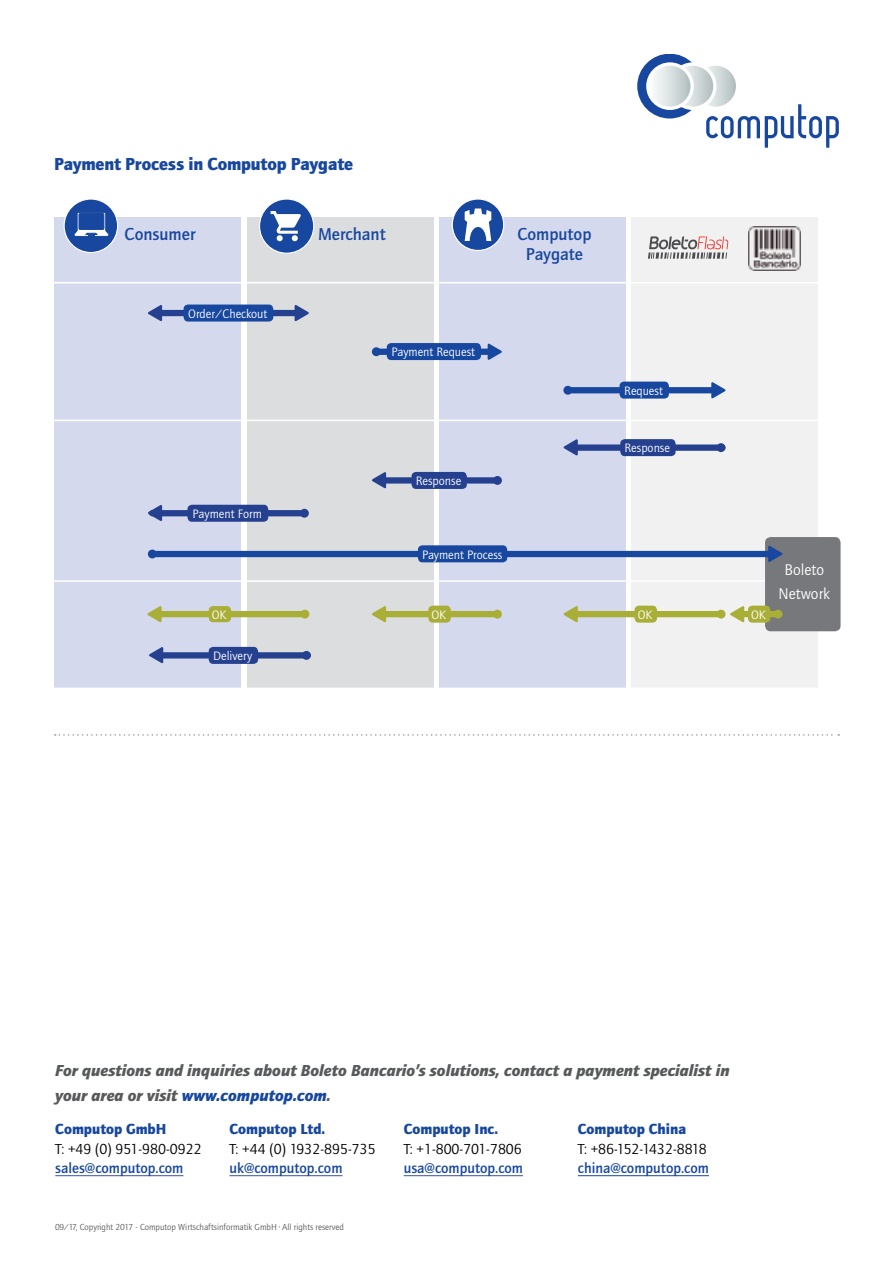
<style>
.page{position:relative;width:893px;height:1263px;background:#fff}
.page>*{position:absolute;margin:0;border:0;box-sizing:border-box;transform-origin:0 0}
.t1{font:900 18px "Quay Sans EF";letter-spacing:-.01em;color:#17479e}
.t2{font:500 17.85px/20.7px "Quay Sans EF";color:#17479e;text-align:center}
.t3{font:italic 900 16.5px/24.3px "Quay Sans EF";color:#58595b}
.t4{font:16.05px/23.4px "Quay Sans EF";color:#fff;text-align:center}
.t5{font:15px "Quay Sans EF";color:#000}
.t6{font:500 15px "Quay Sans EF";color:#17479e}
.t7{font:900 15px "Quay Sans EF";color:#17479e}
.t8{font:12.6px "Quay Sans EF";color:#fff}
.t9{font:9px "Quay Sans EF";color:#58595b}
.s1{color:#17479e}
</style>
<div class="page">
<hr style="left:55px;top:1175px;width:128px;height:1px;background:#3953a4">
<hr style="left:229px;top:1175px;width:113px;height:1px;background:#3953a4">
<hr style="left:404px;top:1175px;width:119px;height:1px;background:#3953a4">
<hr style="left:578px;top:1175px;width:131px;height:1px;background:#17479e">
<div style="left:637px;top:54px;width:65px;height:64px;background:#17479e;border-radius:50%"></div>
<svg style="left:693px;top:64px;width:45px;height:44px"></svg>
<div style="left:692px;top:62px;width:47px;height:48px;border:3px solid #fff;border-radius:50%"></div>
<svg style="left:671px;top:64px;width:44px;height:44px"></svg>
<div style="left:669px;top:62px;width:48px;height:48px;border:3px solid #fff;border-radius:50%"></div>
<svg style="left:648px;top:64px;width:44px;height:44px"></svg>
<div style="left:646px;top:62px;width:48px;height:48px;border:3px solid #fff;border-radius:50%"></div>
<svg style="left:706px;top:104px;width:133px;height:44px"></svg>
<svg style="left:55px;top:734px;width:784px;height:2px"></svg>
<div style="left:55px;top:217px;width:186px;height:471px;background:#d4d9ee"></div>
<div style="left:631px;top:217px;width:187px;height:471px;background:#f1f1f2"></div>
<div style="left:439px;top:217px;width:186px;height:471px;background:#d4d9ee"></div>
<div style="left:247px;top:217px;width:186px;height:471px;background:#dcddde"></div>
<div style="left:452px;top:199px;width:52px;height:51px;background:#17479e;border-radius:50%"></div>
<div style="left:452px;top:198px;width:52px;height:53px;border:1px solid #fff;border-radius:50%"></div>
<svg style="left:465px;top:208px;width:26px;height:33px"></svg>
<div style="left:64px;top:198px;width:54px;height:55px;background:#17479e;border:1px solid #fff;border-radius:50%"></div>
<svg style="left:74px;top:212px;width:35px;height:25px"></svg>
<div style="left:260px;top:199px;width:54px;height:54px;background:#17479e;border-radius:50%"></div>
<div style="left:259px;top:198px;width:55px;height:56px;border:1px solid #fff;border-radius:50%"></div>
<svg style="left:271px;top:211px;width:30px;height:30px"></svg>
<hr style="left:45px;top:282px;width:790px;height:1px;background:#fff">
<hr style="left:44px;top:420px;width:790px;height:1px;background:#fff">
<hr style="left:44px;top:580px;width:790px;height:2px;background:#fff">
<div style="left:378px;top:349px;width:114px;height:6px;background:#17479e"></div>
<svg style="left:488px;top:343px;width:14px;height:17px"></svg>
<div style="left:372px;top:347px;width:9px;height:9px;background:#17479e;border-radius:50%"></div>
<div style="left:387px;top:343px;width:94px;height:17px;background:#17479e;border-radius:4px"></div>
<div style="left:571px;top:387px;width:146px;height:6px;background:#17479e"></div>
<svg style="left:711px;top:382px;width:15px;height:17px"></svg>
<div style="left:563px;top:386px;width:9px;height:9px;background:#17479e;border-radius:50%"></div>
<div style="left:620px;top:382px;width:49px;height:17px;background:#17479e;border-radius:4px"></div>
<div style="left:716px;top:443px;width:9px;height:9px;background:#25408f;border-radius:50%"></div>
<div style="left:573px;top:444px;width:149px;height:7px;background:#25408f"></div>
<svg style="left:563px;top:439px;width:15px;height:17px"></svg>
<div style="left:620px;top:439px;width:56px;height:17px;background:#25408f;border-radius:4px"></div>
<div style="left:493px;top:476px;width:9px;height:9px;background:#25408f;border-radius:50%"></div>
<div style="left:382px;top:477px;width:115px;height:7px;background:#25408f"></div>
<svg style="left:372px;top:472px;width:14px;height:17px"></svg>
<div style="left:412px;top:472px;width:55px;height:17px;background:#25408f;border-radius:4px"></div>
<div style="left:300px;top:509px;width:9px;height:9px;background:#25408f;border-radius:50%"></div>
<div style="left:152px;top:510px;width:152px;height:6px;background:#25408f"></div>
<svg style="left:148px;top:505px;width:14px;height:16px"></svg>
<div style="left:187px;top:505px;width:81px;height:17px;background:#25408f;border-radius:4px"></div>
<svg style="left:302px;top:651px;width:9px;height:9px"></svg>
<div style="left:159px;top:652px;width:149px;height:6px;background:#25408f"></div>
<svg style="left:149px;top:647px;width:14px;height:17px"></svg>
<div style="left:209px;top:647px;width:49px;height:17px;background:#25408f;border-radius:4px"></div>
<div style="left:155px;top:310px;width:147px;height:6px;background:#25408f"></div>
<svg style="left:148px;top:305px;width:14px;height:16px"></svg>
<svg style="left:295px;top:305px;width:14px;height:16px"></svg>
<div style="left:184px;top:305px;width:89px;height:17px;background:#17479e;border-radius:4px"></div>
<div style="left:765px;top:537px;width:76px;height:94px;background:#77787b;border-radius:6px"></div>
<div style="left:156px;top:551px;width:613px;height:6px;background:#17479e"></div>
<svg style="left:768px;top:545px;width:15px;height:17px"></svg>
<div style="left:148px;top:549px;width:9px;height:9px;background:#17479e;border-radius:50%"></div>
<div style="left:418px;top:545px;width:89px;height:17px;background:#17479e;border-radius:4px"></div>
<div style="left:717px;top:610px;width:8px;height:9px;background:#a9ae37;border-radius:50%"></div>
<div style="left:574px;top:611px;width:144px;height:6px;background:#a9ae37"></div>
<svg style="left:563px;top:606px;width:15px;height:17px"></svg>
<div style="left:635px;top:606px;width:22px;height:17px;background:#a9ae37;border-radius:4px"></div>
<div style="left:300px;top:610px;width:9px;height:9px;background:#a9ae37;border-radius:50%"></div>
<div style="left:158px;top:611px;width:144px;height:6px;background:#a9ae37"></div>
<svg style="left:147px;top:606px;width:15px;height:17px"></svg>
<div style="left:209px;top:606px;width:22px;height:16px;background:#a9ae37;border-radius:4px"></div>
<div style="left:493px;top:610px;width:9px;height:9px;background:#a9ae37;border-radius:50%"></div>
<div style="left:382px;top:611px;width:115px;height:6px;background:#a9ae37"></div>
<svg style="left:372px;top:606px;width:14px;height:17px"></svg>
<div style="left:428px;top:606px;width:23px;height:17px;background:#a9ae37;border-radius:4px"></div>
<div style="left:773px;top:610px;width:9px;height:9px;background:#a9ae37;border-radius:50%"></div>
<div style="left:743px;top:611px;width:36px;height:6px;background:#a9ae37"></div>
<svg style="left:730px;top:606px;width:14px;height:17px"></svg>
<div style="left:748px;top:606px;width:22px;height:17px;background:#a9ae37;border-radius:4px"></div>
<svg style="left:648px;top:236px;width:80px;height:23px"></svg>
<img style="left:748px;top:227px;width:53px;height:44px">
<p class="t1" style="left:54px;top:154px;width:301px">Payment Process in Computop Paygate</p>
<p class="t2" style="left:125px;top:223px;width:72px">Consumer</p>
<p class="t2" style="left:318px;top:223px;width:69px">Merchant</p>
<p class="t2" style="left:517px;top:223px;width:76px">Computop<br>Paygate</p>
<p class="t8" style="left:188px;top:307px;width:81px">Order/Checkout</p>
<p class="t8" style="left:391px;top:345px;width:85px">Payment Request</p>
<p class="t8" style="left:624px;top:384px;width:40px">Request</p>
<p class="t8" style="left:193px;top:507px;width:71px">Payment Form</p>
<p class="t8" style="left:416px;top:474px;width:47px">Response</p>
<p class="t8" style="left:422px;top:547px;width:82px">Payment Process</p>
<p class="t8" style="left:625px;top:441px;width:47px">Response</p>
<p class="t8" style="left:212px;top:608px;width:16px">OK</p>
<p class="t8" style="left:431px;top:608px;width:16px">OK</p>
<p class="t8" style="left:638px;top:608px;width:16px">OK</p>
<p class="t8" style="left:751px;top:608px;width:16px">OK</p>
<p class="t8" style="left:213px;top:649px;width:41px">Delivery</p>
<p class="t4" style="left:779px;top:558px;width:53px">Boleto<br>Network</p>
<p class="t3" style="left:55px;top:1058px;width:676px">For questions and inquiries about Boleto Bancario’s solutions, contact a payment specialist in your area or visit <span class="s1">www.computop.com</span>.</p>
<p class="t7" style="left:55px;top:1120px;width:113px">Computop GmbH</p>
<p class="t5" style="left:55px;top:1140px;width:148px">T: +49 (0) 951-980-0922</p>
<p class="t6" style="left:55px;top:1160px;width:130px">sales@computop.com</p>
<p class="t7" style="left:229px;top:1120px;width:97px">Computop Ltd.</p>
<p class="t5" style="left:229px;top:1140px;width:148px">T: +44 (0) 1932-895-735</p>
<p class="t6" style="left:229px;top:1160px;width:115px">uk@computop.com</p>
<p class="t7" style="left:578px;top:1120px;width:110px">Computop China</p>
<p class="t5" style="left:578px;top:1140px;width:130px">T: +86-152-1432-8818</p>
<p class="t6" style="left:578px;top:1160px;width:133px">china@computop.com</p>
<p class="t7" style="left:404px;top:1120px;width:96px">Computop Inc.</p>
<p class="t5" style="left:404px;top:1140px;width:120px">T: +1-800-701-7806</p>
<p class="t6" style="left:404px;top:1160px;width:121px">usa@computop.com</p>
<p class="t9" style="left:55px;top:1222px;width:290px">09/17, Copyright 2017 - Computop Wirtschaftsinformatik GmbH · All rights reserved</p>
</div>
